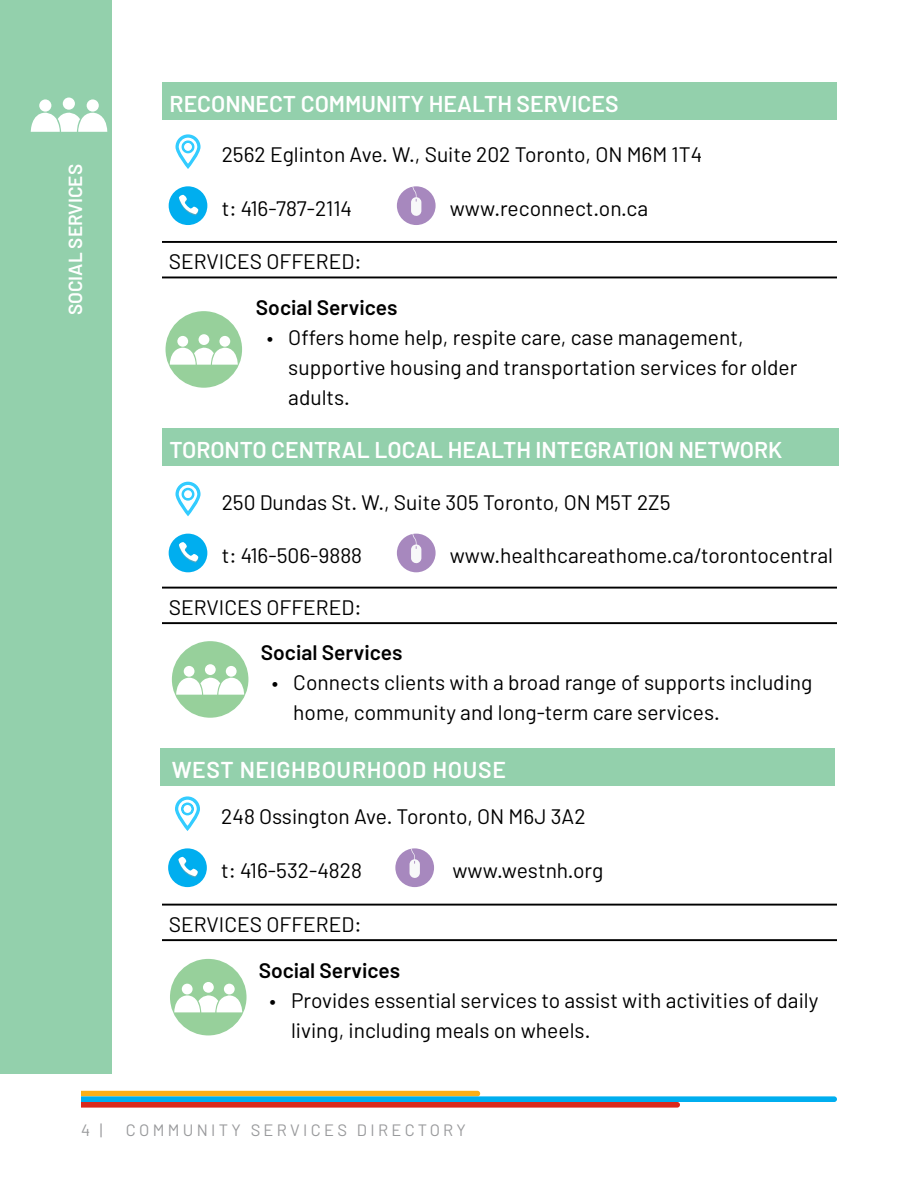
<style>
.page{position:relative;width:918px;height:1188px;background:#fff}
.page>*{position:absolute;margin:0;border:0;box-sizing:border-box;transform-origin:0 0}
.t1{font:600 23.1px "Barlow";letter-spacing:.03em;color:#fff}
.t2{font:600 22.95px "Barlow";color:#fff}
.t3{font:21px/30px "Barlow";color:#000}
.t4{font:600 21px "Barlow";color:#000}
.t5{font:600 19.05px "Barlow";color:#fff}
.t6{font:16.5px "Barlow";letter-spacing:.2em;color:#999a9c}
</style>
<div class="page">
<div style="left:0;top:0;width:112px;height:1073px;background:#93d0ac"></div>
<svg style="left:81px;top:1091px;width:756px;height:17px"></svg>
<hr style="left:162px;top:904px;width:675px;height:2px;background:#000">
<hr style="left:162px;top:939px;width:675px;height:2px;background:#000">
<hr style="left:162px;top:587px;width:675px;height:2px;background:#000">
<hr style="left:162px;top:622px;width:675px;height:2px;background:#000">
<hr style="left:162px;top:241px;width:675px;height:2px;background:#000">
<hr style="left:162px;top:277px;width:675px;height:1px;background:#000">
<div style="left:87px;top:99px;width:12px;height:13px;background:#fff;border-radius:50%"></div>
<div style="left:63px;top:98px;width:12px;height:12px;background:#fff;border-radius:50%"></div>
<div style="left:39px;top:99px;width:12px;height:13px;background:#fff;border-radius:50%"></div>
<div style="left:162px;top:82px;width:675px;height:38px;background:#93d0ac"></div>
<svg style="left:31px;top:112px;width:76px;height:20px"></svg>
<svg style="left:175px;top:134px;width:26px;height:35px"></svg>
<div style="left:169px;top:186px;width:38px;height:39px;background:#00aeef;border-radius:50%"></div>
<svg style="left:179px;top:195px;width:19px;height:20px"></svg>
<div style="left:397px;top:186px;width:39px;height:39px;background:#a788be;border-radius:50%"></div>
<svg style="left:411px;top:186px;width:10px;height:30px"></svg>
<div style="left:166px;top:311px;width:76px;height:77px;background:#97d09b;border-radius:50%"></div>
<div style="left:177px;top:336px;width:11px;height:11px;background:#fff;border-radius:50%"></div>
<div style="left:199px;top:334px;width:10px;height:11px;background:#fff;border-radius:50%"></div>
<div style="left:219px;top:336px;width:11px;height:11px;background:#fff;border-radius:50%"></div>
<svg style="left:170px;top:347px;width:68px;height:18px"></svg>
<div style="left:162px;top:428px;width:677px;height:38px;background:#93d0ac"></div>
<svg style="left:175px;top:481px;width:26px;height:36px"></svg>
<div style="left:169px;top:534px;width:38px;height:38px;background:#00aeef;border-radius:50%"></div>
<svg style="left:179px;top:542px;width:19px;height:21px"></svg>
<div style="left:397px;top:534px;width:39px;height:38px;background:#a788be;border-radius:50%"></div>
<svg style="left:411px;top:534px;width:10px;height:30px"></svg>
<div style="left:172px;top:641px;width:76px;height:77px;background:#97d09b;border-radius:50%"></div>
<div style="left:184px;top:666px;width:11px;height:11px;background:#fff;border-radius:50%"></div>
<div style="left:205px;top:664px;width:11px;height:11px;background:#fff;border-radius:50%"></div>
<div style="left:226px;top:666px;width:11px;height:11px;background:#fff;border-radius:50%"></div>
<svg style="left:176px;top:677px;width:68px;height:18px"></svg>
<div style="left:160px;top:748px;width:675px;height:37px;background:#93d0ac"></div>
<svg style="left:175px;top:796px;width:25px;height:35px"></svg>
<div style="left:168px;top:848px;width:39px;height:39px;background:#00aeef;border-radius:50%"></div>
<svg style="left:178px;top:857px;width:20px;height:20px"></svg>
<div style="left:395px;top:848px;width:39px;height:39px;background:#a788be;border-radius:50%"></div>
<svg style="left:410px;top:848px;width:10px;height:30px"></svg>
<div style="left:170px;top:959px;width:77px;height:76px;background:#97d09b;border-radius:50%"></div>
<div style="left:182px;top:984px;width:11px;height:10px;background:#fff;border-radius:50%"></div>
<div style="left:203px;top:982px;width:11px;height:11px;background:#fff;border-radius:50%"></div>
<div style="left:224px;top:984px;width:11px;height:10px;background:#fff;border-radius:50%"></div>
<svg style="left:174px;top:995px;width:68px;height:17px"></svg>
<p class="t5" style="left:63px;top:315px;width:152px;rotate:-90deg">SOCIAL SERVICES</p>
<p class="t2" style="left:170px;top:90px;width:450px">RECONNECT COMMUNITY HEALTH SERVICES</p>
<p class="t3" style="left:222px;top:139px;width:482px">2562 Eglinton Ave. W., Suite 202 Toronto, ON M6M 1T4</p>
<p class="t3" style="left:222px;top:193px;width:132px">t: 416-787-2114</p>
<p class="t3" style="left:450px;top:193px;width:200px">www.reconnect.on.ca</p>
<p class="t3" style="left:169px;top:246px;width:194px">SERVICES OFFERED:</p>
<h3 class="t4" style="left:256px;top:295px;width:143px">Social Services</h3>
<p class="t3" style="left:288px;top:322px;width:511px;text-indent:-22px">• Offers home help, respite care, case management, supportive housing and transportation services for older adults.</p>
<p class="t2" style="left:170px;top:436px;width:614px">TORONTO CENTRAL LOCAL HEALTH INTEGRATION NETWORK</p>
<p class="t3" style="left:222px;top:486px;width:450px">250 Dundas St. W., Suite 305 Toronto, ON M5T 2Z5</p>
<p class="t3" style="left:222px;top:540px;width:142px">t: 416-506-9888</p>
<p class="t3" style="left:450px;top:540px;width:385px">www.healthcareathome.ca/torontocentral</p>
<p class="t3" style="left:169px;top:592px;width:194px">SERVICES OFFERED:</p>
<h3 class="t4" style="left:261px;top:640px;width:143px">Social Services</h3>
<p class="t3" style="left:293px;top:667px;width:521px;text-indent:-22px">• Connects clients with a broad range of supports including home, community and long-term care services.</p>
<p class="t1" style="left:172px;top:755px;width:336px">WEST NEIGHBOURHOOD HOUSE</p>
<p class="t3" style="left:221px;top:801px;width:366px">248 Ossington Ave. Toronto, ON M6J 3A2</p>
<p class="t3" style="left:221px;top:855px;width:142px">t: 416-532-4828</p>
<p class="t3" style="left:453px;top:855px;width:152px">www.westnh.org</p>
<p class="t3" style="left:169px;top:909px;width:194px">SERVICES OFFERED:</p>
<h3 class="t4" style="left:259px;top:958px;width:143px">Social Services</h3>
<p class="t3" style="left:291px;top:985px;width:529px;text-indent:-22px">• Provides essential services to assist with activities of daily living, including meals on wheels.</p>
<p class="t6" style="left:81px;top:1120px;width:23px">4 |</p>
<p class="t6" style="left:126px;top:1120px;width:342px">COMMUNITY SERVICES DIRECTORY</p>
</div>
